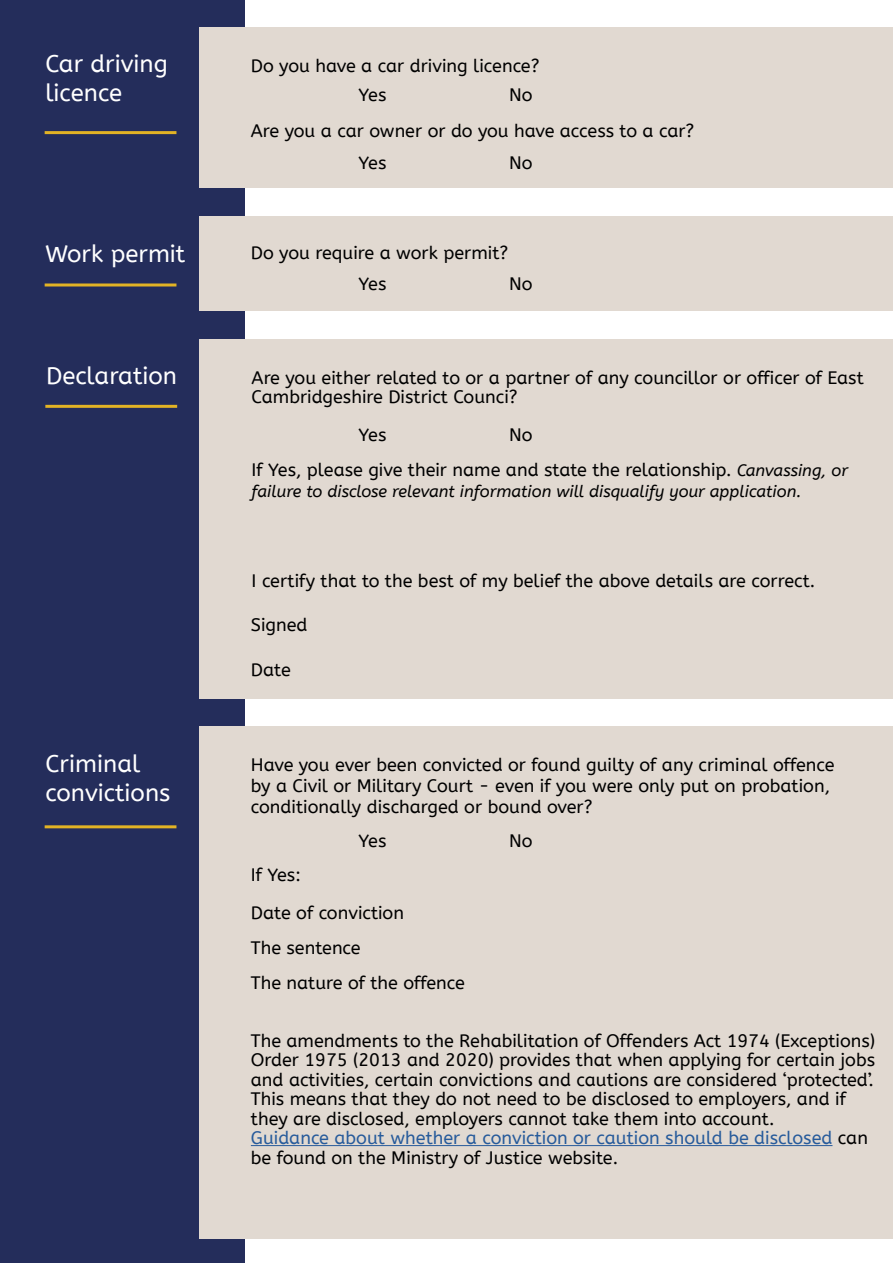
<style>
.page{position:relative;width:893px;height:1263px;background:#fff}
.page>*{position:absolute;margin:0;border:0;box-sizing:border-box;transform-origin:0 0}
.t1{font:24px/28.8px "A Bee Zee";color:#fff}
.body_text{font:18px/19.5px "A Bee Zee";color:#000}
.body_text-2{font:18px/19.5px "A Bee Zee";color:#275b9b}
.body_text-3{font:italic 16.5px "A Bee Zee";color:#000}
.s1{font-style:italic;font-size:16.5px}
.s2{color:#000}
</style>
<div class="page">
<div style="left:0;top:0;width:245px;height:1263px;background:#242d5b"></div>
<div style="left:200px;top:27px;width:693px;height:160px;background:#e1d9d1"></div>
<hr style="left:45px;top:131px;width:131px;height:3px;background:#e2b325">
<div style="left:200px;top:216px;width:693px;height:95px;background:#e1d9d1"></div>
<hr style="left:45px;top:283px;width:131px;height:3px;background:#e2b325">
<div style="left:200px;top:339px;width:693px;height:359px;background:#e1d9d1"></div>
<hr style="left:45px;top:405px;width:132px;height:3px;background:#e2b325">
<div style="left:200px;top:726px;width:693px;height:512px;background:#e1d9d1"></div>
<hr style="left:45px;top:825px;width:131px;height:3px;background:#e2b325">
<hr style="left:251px;top:1145px;width:581px;height:1px;background:#275b9b">
<h2 class="t1" style="left:45px;top:50px;width:124px">Car driving</h2>
<h2 class="t1" style="left:45px;top:79px;width:78px">licence</h2>
<p class="body_text" style="left:251px;top:56px;width:290px">Do you have a car driving licence?</p>
<p class="body_text" style="left:359px;top:85px;width:29px">Yes</p>
<p class="body_text" style="left:509px;top:85px;width:25px">No</p>
<p class="body_text" style="left:251px;top:122px;width:445px">Are you a car owner or do you have access to a car?</p>
<p class="body_text" style="left:359px;top:154px;width:29px">Yes</p>
<p class="body_text" style="left:509px;top:154px;width:25px">No</p>
<h2 class="t1" style="left:45px;top:240px;width:142px">Work permit</h2>
<p class="body_text" style="left:251px;top:244px;width:259px">Do you require a work permit?</p>
<p class="body_text" style="left:359px;top:274px;width:29px">Yes</p>
<p class="body_text" style="left:509px;top:274px;width:25px">No</p>
<h2 class="t1" style="left:46px;top:362px;width:133px">Declaration</h2>
<p class="body_text" style="left:252px;top:368px;width:614px">Are you either related to or a partner of any councillor or officer of East<br>Cambridgeshire District Counci?</p>
<p class="body_text" style="left:359px;top:426px;width:29px">Yes</p>
<p class="body_text" style="left:509px;top:426px;width:25px">No</p>
<p class="body_text" style="left:252px;top:460px;width:598px">If Yes, please give their name and state the relationship. <span class="s1">Canvassing, or</span></p>
<p class="body_text-3" style="left:252px;top:482px;width:551px">failure to disclose relevant information will disqualify your application.</p>
<p class="body_text" style="left:252px;top:571px;width:565px">I certify that to the best of my belief the above details are correct.</p>
<p class="body_text" style="left:251px;top:616px;width:58px">Signed</p>
<p class="body_text" style="left:251px;top:660px;width:41px">Date</p>
<h2 class="t1" style="left:45px;top:750px;width:127px">Criminal convictions</h2>
<p class="body_text" style="left:251px;top:755px;width:585px;line-height:21px">Have you ever been convicted or found guilty of any criminal offence by a Civil or Military Court - even if you were only put on probation, conditionally discharged or bound over?</p>
<p class="body_text" style="left:359px;top:831px;width:29px">Yes</p>
<p class="body_text" style="left:509px;top:831px;width:25px">No</p>
<p class="body_text" style="left:251px;top:865px;width:51px">If Yes:</p>
<p class="body_text" style="left:251px;top:903px;width:155px">Date of conviction</p>
<p class="body_text" style="left:251px;top:938px;width:111px">The sentence</p>
<p class="body_text" style="left:251px;top:973px;width:216px">The nature of the offence</p>
<p class="body_text" style="left:251px;top:1031px;width:626px">The amendments to the Rehabilitation of Offenders Act 1974 (Exceptions)<br>Order 1975 (2013 and 2020) provides that when applying for certain jobs and activities, certain convictions and cautions are considered ‘protected’.<br>This means that they do not need to be disclosed to employers, and if they are disclosed, employers cannot take them into account.</p>
<p class="body_text-2" style="left:251px;top:1128px;width:619px">Guidance about whether a conviction or caution should be disclosed <span class="s2">can be found on the Ministry of Justice website.</span></p>
</div>
